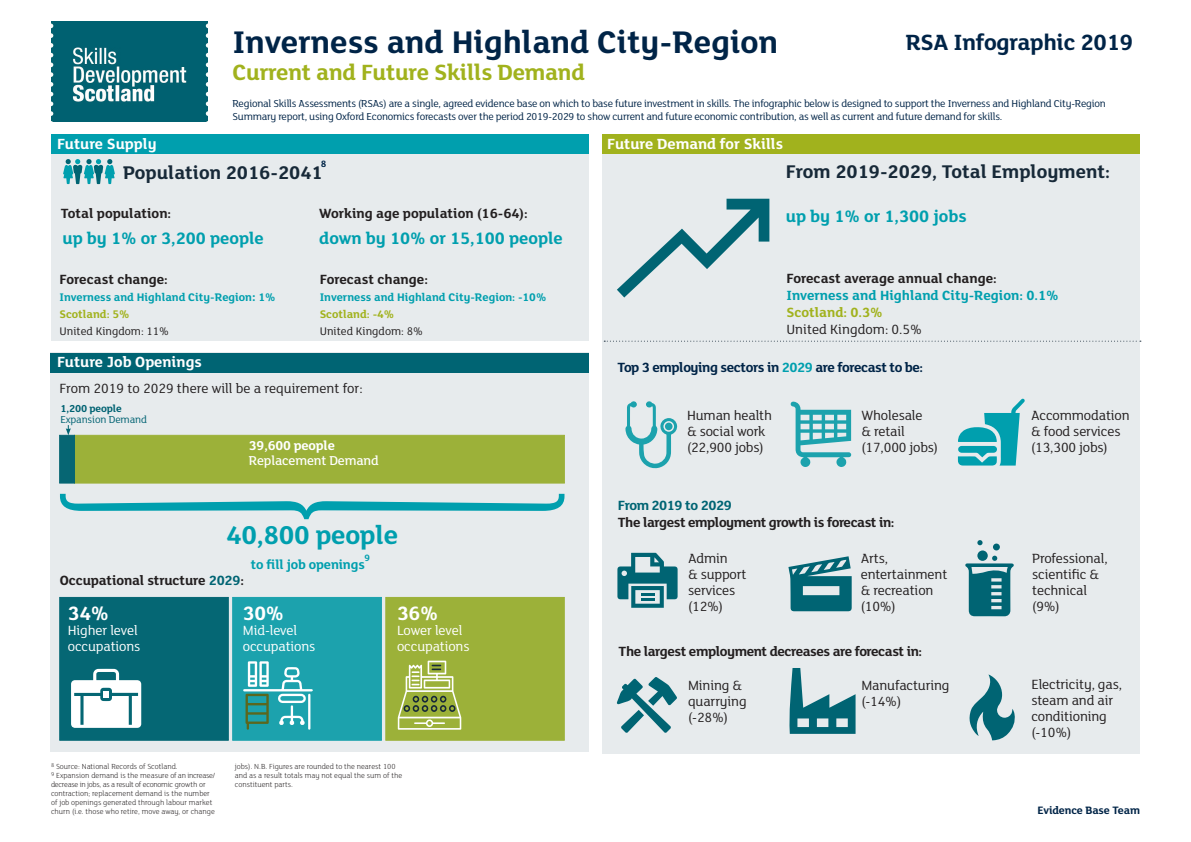
<style>
.page{position:relative;width:1191px;height:842px;background:#fff}
.page>*{position:absolute;margin:0;border:0;box-sizing:border-box;transform-origin:0 0}
.t1{font:700 34px "FS Lola";color:#002447}
.t2{font:700 28px "FS Lola";letter-spacing:-.01em;color:#009fae}
.t3{font:700 24px "FS Lola";letter-spacing:-.01em;color:#a1b21d}
.t4{font:700 24px "FS Lola";letter-spacing:-.01em;color:#002447}
.t5{font:700 21px "FS Lola";color:#fff}
.t6{font:700 20px "FS Lola";color:#172938}
.t7{font:700 18px "FS Lola";color:#009fae}
.t8{font:700 16px "FS Lola";color:#fff}
.t9{font:14.5px/16px "FS Lola";letter-spacing:-.01em;color:#231f20}
.t10{font:700 14.5px "FS Lola";letter-spacing:-.01em;color:#231f20}
.t11{font:700 14.5px "FS Lola";letter-spacing:-.03em;color:#231f20}
.t12{font:14.5px "FS Lola";letter-spacing:-.01em;color:#fff}
.t13{font:700 14.5px "FS Lola";letter-spacing:-.03em;color:#002447}
.t14{font:700 14.5px "FS Lola";color:#009fae}
.t15{font:700 14.5px "FS Lola";letter-spacing:-.03em;color:#006473}
.t16{font:700 14.5px "FS Lola";color:#a1b21d}
.t17{font:700 14px "FS Lola";letter-spacing:-.01em;color:#009fae}
.t18{font:500 14px "FS Lola";letter-spacing:-.01em;color:#fff}
.t19{font:700 14px "FS Lola";letter-spacing:-.01em;color:#fff}
.t20{font:700 12px "FS Lola";color:#009fae}
.t21{font:12px "FS Lola";color:#231f20}
.t22{font:700 12px "FS Lola";color:#a1b21d}
.t23{font:700 11.7px "FS Lola";letter-spacing:-.01em;color:#002447}
.t24{font:11px "FS Lola";letter-spacing:-.02em;color:#002447}
.t25{font:11px "FS Lola";letter-spacing:-.01em;color:#006272}
.t26{font:700 11px "FS Lola";letter-spacing:-.01em;color:#006272}
.t27{font:700 10px "FS Lola";color:#002447}
.t28{font:700 10px "FS Lola";color:#009fae}
.t29{font:300 8px/9px "FS Lola";color:#231f20}
.s1{font-size:14.5px}
.s2{color:#009fae}
.s3{color:#006473}
</style>
<div class="page">
<div style="left:50px;top:353px;width:538px;height:399px;background:#e7ebed"></div>
<div style="left:50px;top:353px;width:538px;height:19px;background:#006473"></div>
<div style="left:602px;top:135px;width:538px;height:618px;background:#e7ebed"></div>
<div style="left:602px;top:134px;width:538px;height:20px;background:#a1b21d"></div>
<div style="left:51px;top:134px;width:537px;height:207px;background:#e7ebed"></div>
<div style="left:51px;top:134px;width:537px;height:20px;background:#009fae"></div>
<img style="left:52px;top:21px;width:155px;height:101px">
<svg style="left:604px;top:341px;width:537px;height:1px"></svg>
<svg style="left:617px;top:553px;width:60px;height:55px"></svg>
<hr style="left:640px;top:598px;width:14px;height:3px;background:#006473">
<svg style="left:616px;top:677px;width:61px;height:56px"></svg>
<svg style="left:789px;top:668px;width:66px;height:66px"></svg>
<svg style="left:63px;top:159px;width:52px;height:25px"></svg>
<div style="left:977px;top:550px;width:10px;height:11px;background:#006473;border-radius:50%"></div>
<div style="left:993px;top:543px;width:7px;height:7px;background:#006473;border-radius:50%"></div>
<svg style="left:977px;top:540px;width:5px;height:5px"></svg>
<svg style="left:965px;top:556px;width:49px;height:60px"></svg>
<svg style="left:60px;top:494px;width:504px;height:25px"></svg>
<svg style="left:790px;top:401px;width:61px;height:66px"></svg>
<svg style="left:625px;top:401px;width:52px;height:68px"></svg>
<div style="left:665px;top:423px;width:7px;height:7px;background:#1ca2ad;border-radius:50%"></div>
<svg style="left:957px;top:398px;width:68px;height:68px"></svg>
<div style="left:74px;top:435px;width:490px;height:48px;background:#9cb139"></div>
<div style="left:60px;top:435px;width:15px;height:48px;background:#066673"></div>
<div style="left:385px;top:597px;width:179px;height:143px;background:#9cb139;border:1px solid #9cb139"></div>
<div style="left:232px;top:597px;width:149px;height:143px;background:#1ca2ad;border:1px solid #1ca2ad"></div>
<div style="left:60px;top:597px;width:168px;height:143px;background:#056774"></div>
<svg style="left:71px;top:669px;width:70px;height:59px"></svg>
<div style="left:103px;top:691px;width:6px;height:7px;background:#fff"></div>
<svg style="left:243px;top:661px;width:70px;height:69px"></svg>
<svg style="left:398px;top:661px;width:63px;height:69px"></svg>
<svg style="left:969px;top:674px;width:46px;height:66px"></svg>
<svg style="left:788px;top:556px;width:63px;height:55px"></svg>
<svg style="left:617px;top:199px;width:152px;height:98px"></svg>
<svg style="left:66px;top:425px;width:5px;height:10px"></svg>
<p class="t1" style="left:232px;top:18px;width:547px">Inverness and Highland City-Region</p>
<p class="t3" style="left:232px;top:56px;width:354px">Current and Future Skills Demand</p>
<p class="t24" style="left:232px;top:96px;width:874px">Regional Skills Assessments (RSAs) are a single, agreed evidence base on which to base future investment in skills. The infographic below is designed to support the Inverness and Highland City-Region</p>
<p class="t24" style="left:232px;top:109px;width:771px">Summary report, using Oxford Economics forecasts over the period 2019-2029 to show current and future economic contribution, as well as current and future demand for skills.</p>
<p class="t4" style="left:905px;top:26px;width:229px">RSA Infographic 2019</p>
<p class="t8" style="left:57px;top:132px;width:101px">Future Supply</p>
<p class="t8" style="left:607px;top:132px;width:177px">Future Demand for Skills</p>
<p class="t27" style="left:321px;top:157px;width:7px">8</p>
<p class="t6" style="left:123px;top:159px;width:201px">Population 2016-2041</p>
<p class="t10" style="left:61px;top:203px;width:112px">Total population:</p>
<p class="t10" style="left:319px;top:203px;width:210px">Working age population (16-64):</p>
<p class="t7" style="left:62px;top:226px;width:203px">up by 1% or 3,200 people</p>
<p class="t7" style="left:319px;top:226px;width:245px">down by 10% or 15,100 people</p>
<p class="t10" style="left:60px;top:269px;width:110px">Forecast change:</p>
<p class="t20" style="left:60px;top:289px;width:217px">Inverness and Highland City-Region<span class="s1">:</span> 1%</p>
<p class="t22" style="left:60px;top:306px;width:71px">Scotland: 5%</p>
<p class="t21" style="left:60px;top:323px;width:111px">United Kingdom: 11%</p>
<p class="t8" style="left:57px;top:351px;width:146px">Future Job Openings</p>
<p class="t10" style="left:320px;top:269px;width:110px">Forecast change:</p>
<p class="t20" style="left:320px;top:289px;width:228px">Inverness and Highland City-Region: -10%</p>
<p class="t22" style="left:320px;top:306px;width:76px">Scotland: -4%</p>
<p class="t21" style="left:320px;top:323px;width:105px">United Kingdom: 8%</p>
<p class="t9" style="left:60px;top:380px;width:305px">From 2019 to 2029 there will be a requirement for:</p>
<p class="t6" style="left:786px;top:158px;width:326px">From 2019-2029, Total Employment:</p>
<p class="t7" style="left:785px;top:204px;width:182px">up by 1% or 1,300 jobs</p>
<p class="t10" style="left:786px;top:269px;width:212px">Forecast average annual change:</p>
<p class="t14" style="left:786px;top:286px;width:274px">Inverness and Highland City-Region: 0.1%</p>
<p class="t16" style="left:786px;top:303px;width:98px">Scotland: 0.3%</p>
<p class="t9" style="left:786px;top:321px;width:137px">United Kingdom: 0.5%</p>
<p class="t13" style="left:617px;top:357px;width:307px">Top 3 employing sectors in <span class="s2">2029</span> are forecast to be:</p>
<p class="t26" style="left:60px;top:401px;width:63px">1,200 people</p>
<p class="t25" style="left:60px;top:412px;width:88px">Expansion Demand</p>
<p class="t9" style="left:687px;top:407px;width:86px">Human health &amp; social work (22,900 jobs)</p>
<p class="t9" style="left:1031px;top:406px;width:100px">Accommodation &amp; food services</p>
<p class="t9" style="left:861px;top:407px;width:63px">Wholesale</p>
<p class="t9" style="left:861px;top:423px;width:45px">&amp; retail</p>
<p class="t9" style="left:861px;top:439px;width:78px">(17,000 jobs)</p>
<p class="t19" style="left:249px;top:435px;width:87px">39,600 people</p>
<p class="t9" style="left:1031px;top:438px;width:78px">(13,300 jobs)</p>
<p class="t18" style="left:249px;top:452px;width:131px">Replacement Demand</p>
<p class="t2" style="left:226px;top:516px;width:173px">40,800 people</p>
<p class="t15" style="left:618px;top:495px;width:115px">From 2019 to 2029</p>
<p class="t11" style="left:618px;top:512px;width:278px">The largest employment growth is forecast in:</p>
<p class="t28" style="left:364px;top:550px;width:7px">9</p>
<p class="t17" style="left:251px;top:555px;width:115px">to fill job openings</p>
<p class="t10" style="left:60px;top:570px;width:186px">Occupational structure <span class="s3">2029</span>:</p>
<p class="t5" style="left:68px;top:598px;width:43px">34%</p>
<p class="t12" style="left:68px;top:621px;width:71px">Higher level</p>
<p class="t12" style="left:68px;top:637px;width:74px">occupations</p>
<p class="t5" style="left:243px;top:598px;width:43px">30%</p>
<p class="t12" style="left:243px;top:621px;width:56px">Mid-level</p>
<p class="t12" style="left:243px;top:637px;width:74px">occupations</p>
<p class="t5" style="left:397px;top:598px;width:43px">36%</p>
<p class="t12" style="left:397px;top:621px;width:67px">Lower level</p>
<p class="t12" style="left:397px;top:637px;width:74px">occupations</p>
<p class="t29" style="left:51px;top:761px;width:128px"><sup>8</sup> Source: National Records of Scotland.</p>
<p class="t29" style="left:51px;top:770px;width:165px"><sup>9</sup> Expansion demand is the measure of an increase/ decrease in jobs, as a result of economic growth or contraction; replacement demand is the number of job openings generated through labour market churn (i.e. those who retire, move away, or change</p>
<p class="t29" style="left:235px;top:761px;width:169px">jobs). N.B. Figures are rounded to the nearest 100 and as a result totals may not equal the sum of the constituent parts.</p>
<p class="t9" style="left:688px;top:549px;width:41px">Admin</p>
<p class="t9" style="left:688px;top:565px;width:60px">&amp; support</p>
<p class="t9" style="left:688px;top:581px;width:49px">services</p>
<p class="t9" style="left:688px;top:597px;width:37px">(12%)</p>
<p class="t9" style="left:860px;top:549px;width:88px">Arts, entertainment &amp; recreation (10%)</p>
<p class="t11" style="left:618px;top:641px;width:305px">The largest employment decreases are forecast in:</p>
<p class="t9" style="left:688px;top:677px;width:56px">Mining &amp;</p>
<p class="t9" style="left:688px;top:693px;width:60px">quarrying</p>
<p class="t9" style="left:688px;top:709px;width:41px">(-28%)</p>
<p class="t9" style="left:861px;top:676px;width:90px">Manufacturing (-14%)</p>
<p class="t9" style="left:1032px;top:549px;width:77px">Professional, scientific &amp; technical (9%)</p>
<p class="t9" style="left:1031px;top:676px;width:92px">Electricity, gas, steam and air conditioning (-10%)</p>
<p class="t23" style="left:1037px;top:802px;width:104px">Evidence Base Team</p>
</div>
